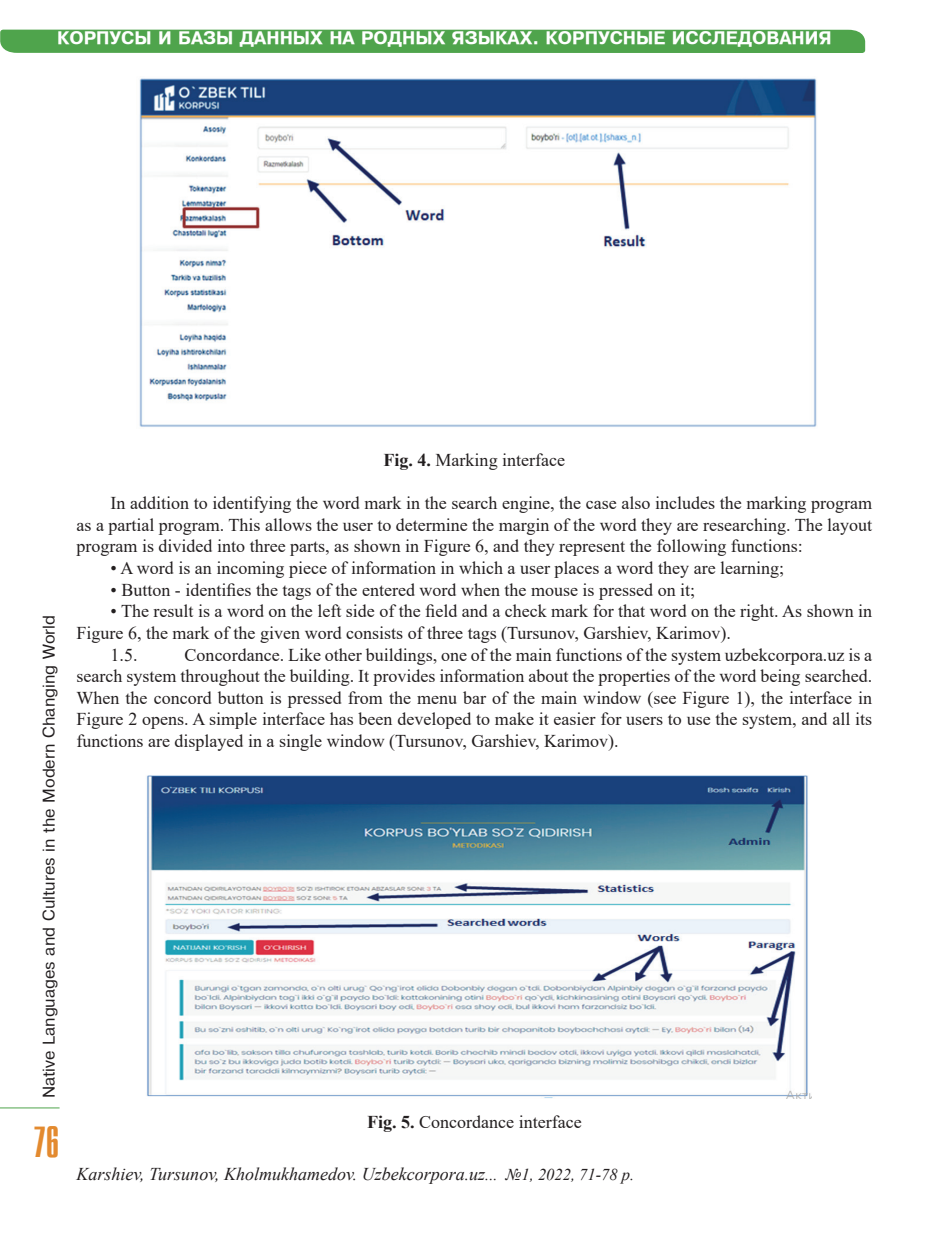
<style>
.page{position:relative;width:936px;height:1234px;background:#fff}
.page>*{position:absolute;margin:0;border:0;box-sizing:border-box;transform-origin:0 0}
.t1{font:36px "Compact Light Tuva";color:#e38a2f}
.t2{font:18px/21.6px "Times New Roman";color:#231f20;text-align:justify}
.t3{font:italic 18px "Times New Roman";color:#231f20}
.t4{font:700 18px "Tuv Pragmatica";color:#fff}
.t5{font:16.5px "Tuv Pragmatica";color:#231f20}
.s1{font-weight:700}
.s2{font-size:16.5px}
</style>
<div class="page">
<hr style="left:0;top:1107px;width:60px;height:1px;background:#4fa44c">
<div style="left:0;top:30px;width:865px;height:23px;background:#4fa44c"></div>
<img style="left:139px;top:78px;width:678px;height:349px">
<img style="left:146px;top:775px;width:665px;height:322px">
<p class="t4" style="left:57px;top:28px;width:776px">КОРПУСЫ И БАЗЫ ДАННЫХ НА РОДНЫХ ЯЗЫКАХ. КОРПУСНЫЕ ИССЛЕДОВАНИЯ</p>
<p class="t5" style="left:40px;top:1097px;width:484px;rotate:-90deg">Native Languages and Cultures in the Modern Changing World</p>
<h1 class="t1" style="left:34px;top:1120px;width:27px">76</h1>
<p class="t2" style="left:383px;top:448px;width:183px"><span class="s1">Fig. 4.</span> Marking interface</p>
<p class="t2" style="left:77px;top:491px;width:797px;text-indent:34px">In addition to identifying the word mark in the search engine, the case also includes the marking program as a partial program. This allows the user to determine the margin of the word they are researching. The layout program is divided into three parts, as shown in Figure 6, and they represent the following functions:</p>
<p class="t2" style="left:111px;top:556px;width:675px">• A word is an incoming piece of information in which a user places a word they are learning;</p>
<p class="t2" style="left:111px;top:578px;width:586px">• Button - identifies the tags of the entered word when the mouse is pressed on it;</p>
<p class="t2" style="left:111px;top:599px;width:763px">• The result is a word on the left side of the field and a check mark for that word on the right. As shown in</p>
<p class="t2" style="left:77px;top:621px;width:655px">Figure 6, the mark of the given word consists of three tags (Tursunov, Garshiev, Karimov).</p>
<p class="t2" style="left:111px;top:643px;width:28px">1.5.</p>
<p class="t2" style="left:77px;top:643px;width:797px;text-indent:108px">Concordance. Like other buildings, one of the main functions of the system uzbekcorpora.uz is a search system throughout the building. It provides information about the properties of the word being searched.<br>When the concord button is pressed from the menu bar of the main window (see Figure 1), the interface in Figure 2 opens. A simple interface has been developed to make it easier for users to use the system, and all its functions are displayed in a single window (Tursunov, Garshiev, Karimov).</p>
<p class="t2" style="left:367px;top:1110px;width:216px"><span class="s1">Fig. 5.</span> Concordance interface</p>
<p class="t3" style="left:77px;top:1161px;width:559px">Karshiev, Tursunov, Kholmukhamedov. Uzbekcorpora.uz<span class="s2">... №1, 2022, 71-78 р.</span></p>
</div>
